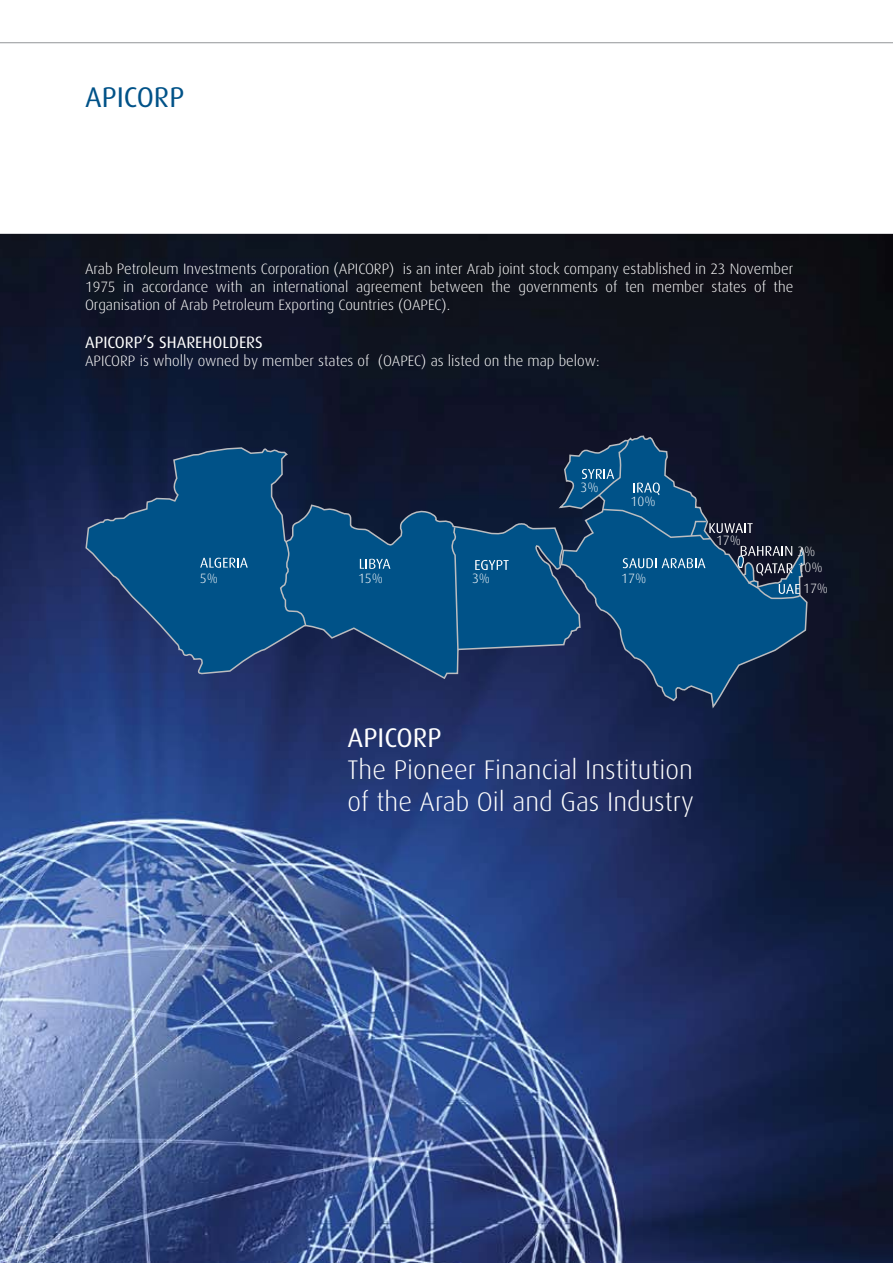
<style>
.page{position:relative;width:893px;height:1263px;background:#fff}
.page>*{position:absolute;margin:0;border:0;box-sizing:border-box;transform-origin:0 0}
.t1{font:28.5px "Dax";color:#005288}
.t2{font:300 27px/32.4px "Dax";color:#fff}
.t3{font:27px "Dax";color:#fff}
.t4{font:16.5px "Dax";color:#fff}
.t5{font:300 15px/18px "Dax";color:#fff;text-align:justify}
.t6{font:300 13.5px/16.6px "Dax";color:#fff}
</style>
<div class="page">
<hr style="left:0;top:42px;width:893px;height:1px;background:#939598">
<img style="left:0;top:234px;width:893px;height:1029px">
<svg style="left:85px;top:445px;width:472px;height:235px;background:#114375"></svg>
<svg style="left:557px;top:435px;width:251px;height:275px;background:#132d51"></svg>
<svg style="left:279px;top:439px;width:522px;height:212px;background:#0b3c65"></svg>
<svg style="left:200px;top:558px;width:48px;height:10px"></svg>
<svg style="left:360px;top:559px;width:30px;height:10px"></svg>
<svg style="left:475px;top:560px;width:34px;height:10px"></svg>
<svg style="left:623px;top:558px;width:33px;height:10px"></svg>
<svg style="left:662px;top:558px;width:43px;height:10px"></svg>
<svg style="left:709px;top:523px;width:44px;height:10px"></svg>
<svg style="left:779px;top:584px;width:21px;height:10px"></svg>
<svg style="left:737px;top:546px;width:56px;height:30px;background:#465061"></svg>
<svg style="left:582px;top:469px;width:32px;height:10px"></svg>
<svg style="left:634px;top:483px;width:26px;height:12px"></svg>
<h1 class="t1" style="left:85px;top:81px;width:31px">APICORP</h1>
<p class="t5" style="left:85px;top:260px;width:710px">Arab Petroleum Investments Corporation (APICORP) is an inter Arab joint stock company established in 23 November 1975 in accordance with an international agreement between the governments of ten member states of the Organisation of Arab Petroleum Exporting Countries (OAPEC).</p>
<p class="t4" style="left:85px;top:333px;width:179px">APICORP’S SHAREHOLDERS</p>
<p class="t5" style="left:85px;top:352px;width:516px">APICORP is wholly owned by member states of (OAPEC) as listed on the map below:</p>
<p class="t6" style="left:580px;top:480px;width:20px">3%</p>
<p class="t6" style="left:631px;top:493px;width:27px">10%</p>
<p class="t6" style="left:200px;top:570px;width:20px">5%</p>
<p class="t6" style="left:358px;top:570px;width:27px">15%</p>
<p class="t6" style="left:472px;top:570px;width:20px">3%</p>
<p class="t6" style="left:621px;top:570px;width:27px">17%</p>
<p class="t6" style="left:716px;top:532px;width:27px">17%</p>
<h2 class="t3" style="left:348px;top:722px;width:96px">APICORP</h2>
<h2 class="t2" style="left:348px;top:754px;width:348px">The Pioneer Financial Institution of the Arab Oil and Gas Industry</h2>
<p class="t6" style="left:797px;top:543px;width:27px">3%<br>10%</p>
<p class="t6" style="left:803px;top:581px;width:27px">17%</p>
</div>
